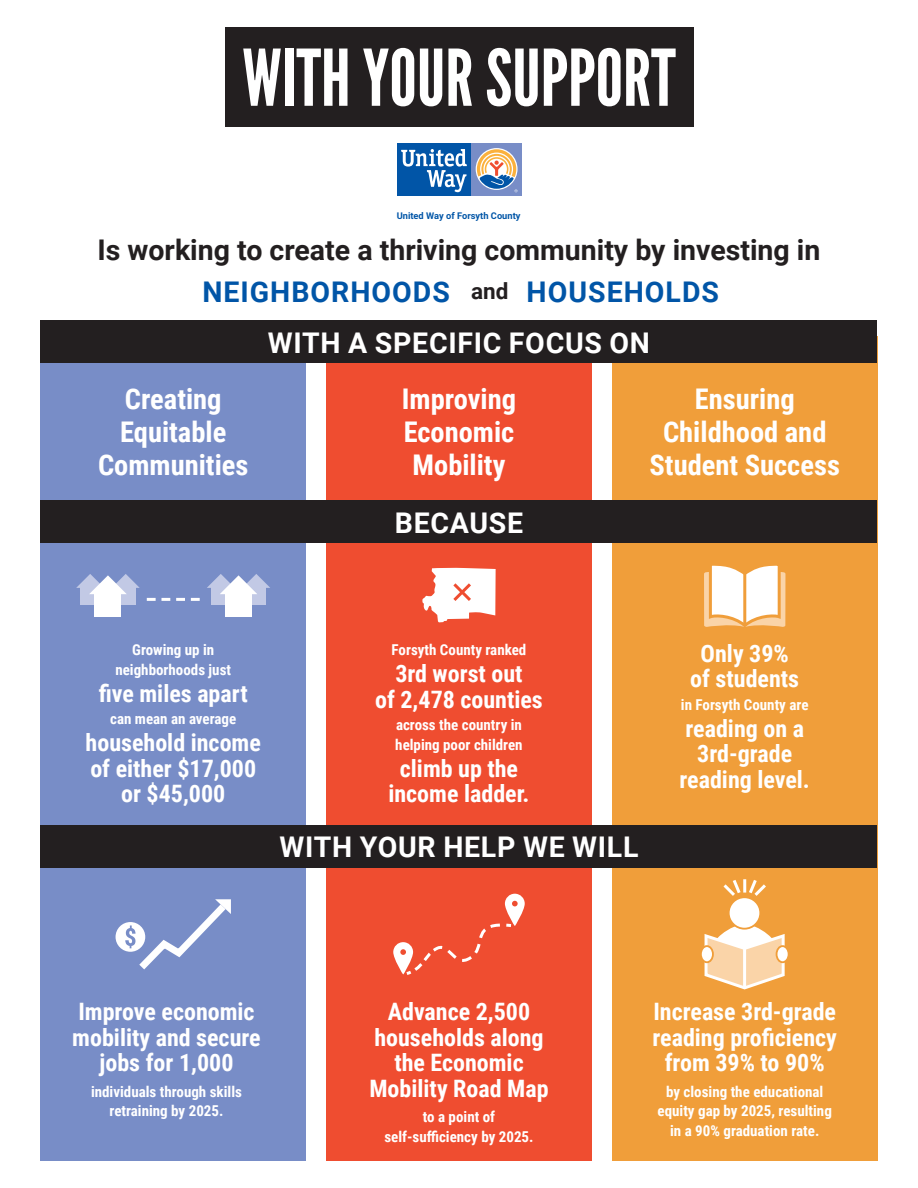
<style>
.page{position:relative;width:918px;height:1188px;background:#fff}
.page>*{position:absolute;margin:0;border:0;box-sizing:border-box;transform-origin:0 0}
.t1{font:78px "League Gothic";color:#fff}
.t2{font:700 28.5px/33px "Roboto Condensed";color:#fff;text-align:center}
.t3{font:700 28.5px/41.8px "Roboto";color:#231f20;text-align:center}
.t4{font:700 28.5px "Roboto";letter-spacing:.025em;color:#fff}
.t5{font:700 24px/25.5px "Roboto Condensed";color:#fff;text-align:center}
.t6{font:700 15px/19.5px "Roboto Condensed";color:#fff;text-align:center}
.t7{font:700 9.3px "Roboto";color:#0155a7}
.s1{color:#0155a7}
.s2{font-size:22.5px}
</style>
<div class="page">
<svg style="left:397px;top:143px;width:125px;height:53px;background:#6089b7"></svg>
<div style="left:225px;top:27px;width:468px;height:99px;background:#231f20"></div>
<div style="left:40px;top:337px;width:266px;height:824px;background:#788dc7"></div>
<div style="left:326px;top:337px;width:266px;height:824px;background:#ef4d30"></div>
<div style="left:612px;top:337px;width:266px;height:824px;background:#f09e3a"></div>
<div style="left:116px;top:586px;width:20px;height:18px;background:#c2c9e5"></div>
<div style="left:80px;top:586px;width:20px;height:18px;background:#c2c9e5"></div>
<div style="left:95px;top:591px;width:26px;height:25px;background:#fff"></div>
<svg style="left:76px;top:574px;width:64px;height:20px"></svg>
<div style="left:246px;top:586px;width:20px;height:18px;background:#c2c9e5"></div>
<div style="left:211px;top:586px;width:20px;height:18px;background:#c2c9e5"></div>
<div style="left:225px;top:591px;width:27px;height:25px;background:#fff"></div>
<svg style="left:207px;top:574px;width:63px;height:20px"></svg>
<svg style="left:147px;top:598px;width:53px;height:3px"></svg>
<svg style="left:704px;top:565px;width:81px;height:62px;background:#fbe4c9"></svg>
<hr style="left:743px;top:573px;width:3px;height:52px;background:#f09e3a">
<div style="left:116px;top:922px;width:29px;height:30px;background:#fff;border-radius:50%"></div>
<svg style="left:125px;top:899px;width:106px;height:71px"></svg>
<svg style="left:393px;top:894px;width:132px;height:81px"></svg>
<div style="left:729px;top:897px;width:31px;height:32px;background:#fff;border-radius:50%"></div>
<div style="left:728px;top:896px;width:33px;height:34px;border:2px solid #f09e3a;border-radius:50%"></div>
<svg style="left:704px;top:923px;width:81px;height:67px"></svg>
<div style="left:701px;top:946px;width:12px;height:16px;background:#fff;border-radius:50%"></div>
<div style="left:700px;top:945px;width:14px;height:18px;border:2px solid #f09e3a;border-radius:50%"></div>
<div style="left:777px;top:946px;width:12px;height:16px;background:#fff;border-radius:50%"></div>
<div style="left:776px;top:945px;width:14px;height:18px;border:2px solid #f09e3a;border-radius:50%"></div>
<hr style="left:743px;top:949px;width:3px;height:39px;background:#fff">
<svg style="left:723px;top:879px;width:43px;height:20px"></svg>
<svg style="left:422px;top:568px;width:74px;height:54px"></svg>
<div style="left:40px;top:321px;width:838px;height:42px;background:#231f20"></div>
<div style="left:40px;top:501px;width:838px;height:42px;background:#231f20"></div>
<div style="left:40px;top:825px;width:838px;height:42px;background:#231f20"></div>
<h1 class="t1" style="left:242px;top:33px;width:435px">WITH YOUR SUPPORT</h1>
<p class="t7" style="left:397px;top:209px;width:125px">United Way of Forsyth County</p>
<p class="t3" style="left:98px;top:228px;width:724px">Is working to create a thriving community by investing in<br><span class="s1">NEIGHBORHOODS</span> <span class="s2">and</span> <span class="s1">HOUSEHOLDS</span></p>
<p class="t2" style="left:98px;top:382px;width:152px">Creating<br>Equitable<br>Communities</p>
<p class="t4" style="left:268px;top:323px;width:384px">WITH A SPECIFIC FOCUS ON</p>
<p class="t2" style="left:402px;top:382px;width:116px">Improving<br>Economic<br>Mobility</p>
<p class="t4" style="left:395px;top:503px;width:130px">BECAUSE</p>
<p class="t2" style="left:650px;top:382px;width:192px">Ensuring<br>Childhood and<br>Student Success</p>
<p class="t6" style="left:115px;top:640px;width:117px">Growing up in neighborhoods just</p>
<p class="t5" style="left:99px;top:680px;width:150px">five miles apart</p>
<p class="t6" style="left:110px;top:709px;width:128px">can mean an average</p>
<p class="t5" style="left:86px;top:729px;width:177px">household income of either $17,000 or $45,000</p>
<p class="t6" style="left:392px;top:640px;width:136px">Forsyth County ranked</p>
<p class="t5" style="left:375px;top:660px;width:169px">3rd worst out<br>of 2,478 counties</p>
<p class="t6" style="left:395px;top:715px;width:129px;text-align:left">across the country in helping poor children</p>
<p class="t5" style="left:388px;top:755px;width:143px">climb up the income ladder.</p>
<p class="t4" style="left:280px;top:826px;width:361px">WITH YOUR HELP WE WILL</p>
<p class="t5" style="left:690px;top:640px;width:110px">Only 39% of students</p>
<p class="t6" style="left:681px;top:694px;width:129px">in Forsyth County are</p>
<p class="t5" style="left:680px;top:715px;width:132px">reading on a<br>3rd-grade reading level.</p>
<p class="t5" style="left:72px;top:998px;width:190px">Improve economic mobility and secure jobs for 1,000</p>
<p class="t6" style="left:91px;top:1081px;width:152px">individuals through skills retraining by 2025.</p>
<p class="t5" style="left:369px;top:998px;width:181px">Advance 2,500 households along the Economic<br>Mobility Road Map</p>
<p class="t6" style="left:384px;top:1107px;width:151px">to a point of self-sufficiency by 2025.</p>
<p class="t5" style="left:652px;top:998px;width:186px">Increase 3rd-grade reading proficiency from 39% to 90%</p>
<p class="t6" style="left:658px;top:1081px;width:176px">by closing the educational equity gap by 2025, resulting in a 90% graduation rate.</p>
</div>
